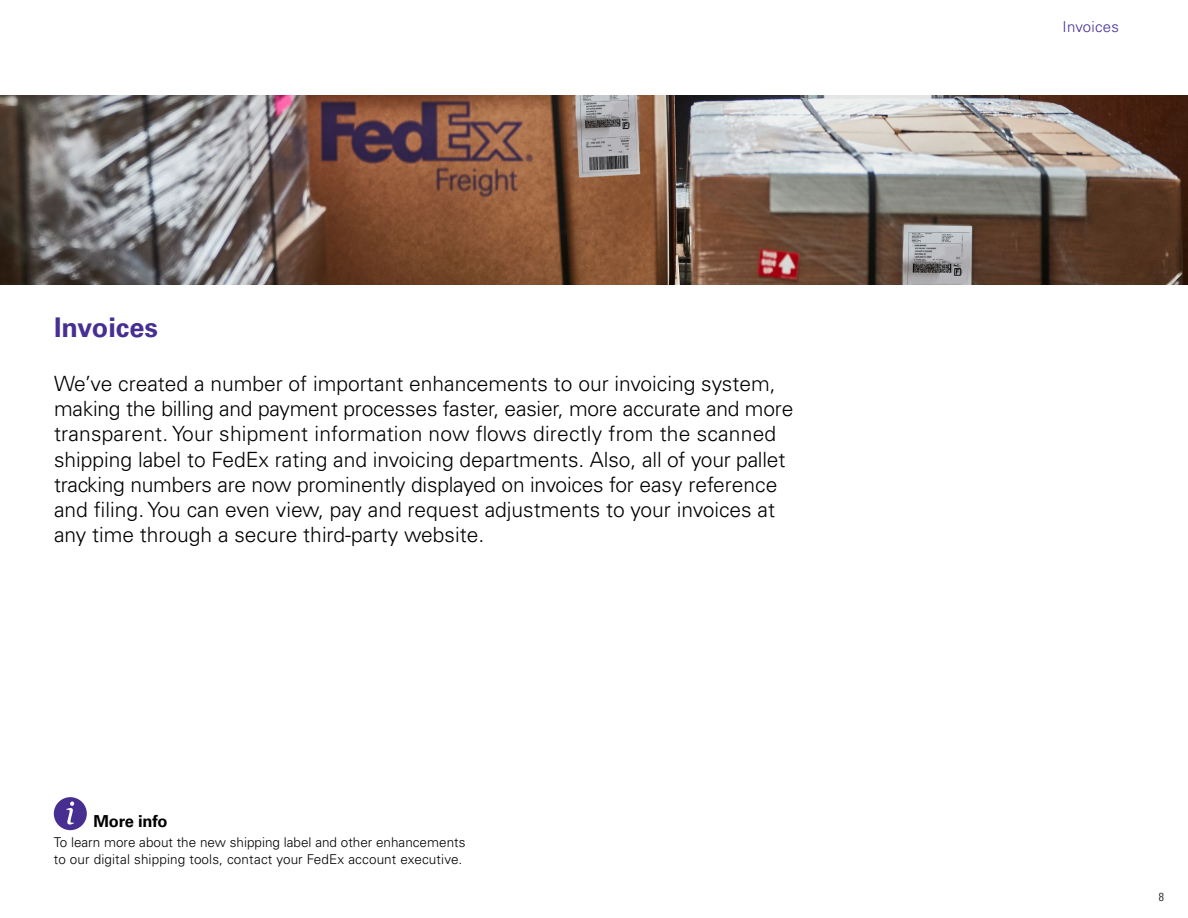
<style>
.page{position:relative;width:1188px;height:918px;background:#fff}
.page>*{position:absolute;margin:0;border:0;box-sizing:border-box;transform-origin:0 0}
.t1{font:700 27px "Univers LT Std";color:#472f92}
.t2{font:300 21px/25.2px "Univers LT Std";color:#000}
.t3{font:700 16.5px "Univers LT Std";letter-spacing:-.01em;color:#000}
.t4{font:300 15px "Univers LT Std";letter-spacing:.02em;color:#472f92}
.t5{font:300 13.5px/16.5px "Univers LT Std";color:#000}
.t6{font:300 condensed 11.55px "Univers LT Std";color:#000}
</style>
<div class="page">
<img style="left:0;top:95px;width:1188px;height:736px">
<div style="left:54px;top:797px;width:33px;height:33px;background:#472f92;border-radius:50%"></div>
<svg style="left:66px;top:801px;width:8px;height:24px"></svg>
<p class="t1" style="left:54px;top:312px;width:105px">Invoices</p>
<p class="t2" style="left:54px;top:371px;width:741px">We’ve created a number of important enhancements to our invoicing system, making the billing and payment processes faster, easier, more accurate and more transparent. Your shipment information now flows directly from the scanned shipping label to FedEx rating and invoicing departments. Also, all of your pallet tracking numbers are now prominently displayed on invoices for easy reference and filing. You can even view, pay and request adjustments to your invoices at any time through a secure third-party website.</p>
<p class="t3" style="left:94px;top:812px;width:75px">More info</p>
<p class="t5" style="left:54px;top:834px;width:413px">To learn more about the new shipping label and other enhancements to our digital shipping tools, contact your FedEx account executive.</p>
<p class="t4" style="left:1063px;top:18px;width:58px">Invoices</p>
<p class="t6" style="left:1159px;top:890px;width:7px">8</p>
</div>
